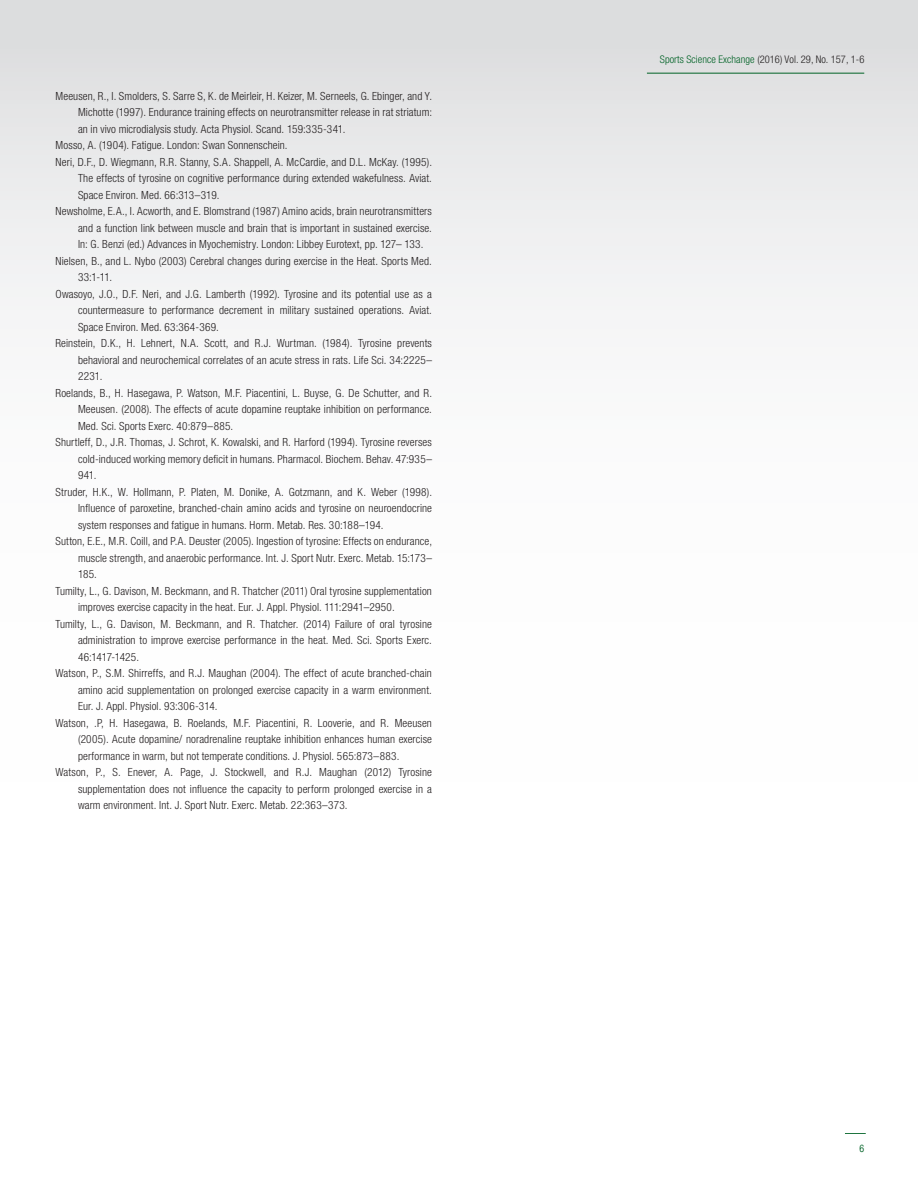
<style>
.page{position:relative;width:918px;height:1188px;background:#fff}
.page>*{position:absolute;margin:0;border:0;box-sizing:border-box;transform-origin:0 0}
.REFERENCES{font:300 condensed 11.25px/16.5px "Helvetica Neue LT Pro";letter-spacing:.01em;color:#231f20;text-align:justify}
.t1{font:10.5px "Helvetica Neue LT 47 Lt Cn";letter-spacing:.005em;color:#231f20}
.t2{font:10.5px "Helvetica CY Plain";color:#016226}
.s1{color:#016226}
</style>
<div class="page">
<div style="left:0;top:0;width:918px;height:1188px;background:linear-gradient(to bottom,#e8e9ea,#fff)"></div>
<hr style="left:647px;top:73px;width:217px;height:1px;background:#016226">
<svg style="left:845px;top:1133px;width:21px;height:1px"></svg>
<p class="REFERENCES" style="left:78px;top:88px;width:356px;text-indent:-22px">Meeusen, R., I. Smolders, S. Sarre S, K. de Meirleir, H. Keizer, M. Serneels, G. Ebinger, and Y.<br>Michotte (1997). Endurance training effects on neurotransmitter release in rat striatum: an in vivo microdialysis study. Acta Physiol. Scand. 159:335-341.</p>
<p class="REFERENCES" style="left:56px;top:137px;width:234px">Mosso, A. (1904). Fatigue. London: Swan Sonnenschein.</p>
<p class="REFERENCES" style="left:78px;top:154px;width:356px;text-indent:-22px">Neri, D.F., D. Wiegmann, R.R. Stanny, S.A. Shappell, A. McCardie, and D.L. McKay. (1995).<br>The effects of tyrosine on cognitive performance during extended wakefulness. Aviat.<br>Space Environ. Med. 66:313–319.</p>
<p class="REFERENCES" style="left:78px;top:203px;width:356px;text-indent:-22px">Newsholme, E.A., I. Acworth, and E. Blomstrand (1987) Amino acids, brain neurotransmitters and a function link between muscle and brain that is important in sustained exercise.<br>In: G. Benzi (ed.) Advances in Myochemistry. London: Libbey Eurotext, pp. 127– 133.</p>
<p class="REFERENCES" style="left:78px;top:253px;width:355px;text-indent:-22px">Nielsen, B., and L. Nybo (2003) Cerebral changes during exercise in the Heat. Sports Med.<br>33:1-11.</p>
<p class="REFERENCES" style="left:78px;top:286px;width:356px;text-indent:-22px">Owasoyo, J.O., D.F. Neri, and J.G. Lamberth (1992). Tyrosine and its potential use as a countermeasure to performance decrement in military sustained operations. Aviat.<br>Space Environ. Med. 63:364-369.</p>
<p class="REFERENCES" style="left:78px;top:335px;width:356px;text-indent:-22px">Reinstein, D.K., H. Lehnert, N.A. Scott, and R.J. Wurtman. (1984). Tyrosine prevents behavioral and neurochemical correlates of an acute stress in rats. Life Sci. 34:2225– 2231.</p>
<p class="REFERENCES" style="left:78px;top:385px;width:356px;text-indent:-22px">Roelands, B., H. Hasegawa, P. Watson, M.F. Piacentini, L. Buyse, G. De Schutter, and R.<br>Meeusen. (2008). The effects of acute dopamine reuptake inhibition on performance.<br>Med. Sci. Sports Exerc. 40:879–885.</p>
<p class="REFERENCES" style="left:78px;top:434px;width:355px;text-indent:-22px">Shurtleff, D., J.R. Thomas, J. Schrot, K. Kowalski, and R. Harford (1994). Tyrosine reverses cold-induced working memory deficit in humans. Pharmacol. Biochem. Behav. 47:935– 941.</p>
<p class="REFERENCES" style="left:78px;top:484px;width:356px;text-indent:-22px">Struder, H.K., W. Hollmann, P. Platen, M. Donike, A. Gotzmann, and K. Weber (1998).<br>Influence of paroxetine, branched-chain amino acids and tyrosine on neuroendocrine system responses and fatigue in humans. Horm. Metab. Res. 30:188–194.</p>
<p class="REFERENCES" style="left:78px;top:533px;width:356px;text-indent:-22px">Sutton, E.E., M.R. Coill, and P.A. Deuster (2005). Ingestion of tyrosine: Effects on endurance, muscle strength, and anaerobic performance. Int. J. Sport Nutr. Exerc. Metab. 15:173– 185.</p>
<p class="REFERENCES" style="left:78px;top:583px;width:355px;text-indent:-22px">Tumilty, L., G. Davison, M. Beckmann, and R. Thatcher (2011) Oral tyrosine supplementation improves exercise capacity in the heat. Eur. J. Appl. Physiol. 111:2941–2950.</p>
<p class="REFERENCES" style="left:78px;top:616px;width:355px;text-indent:-22px">Tumilty, L., G. Davison, M. Beckmann, and R. Thatcher. (2014) Failure of oral tyrosine administration to improve exercise performance in the heat. Med. Sci. Sports Exerc.<br>46:1417-1425.</p>
<p class="REFERENCES" style="left:78px;top:665px;width:355px;text-indent:-22px">Watson, P., S.M. Shirreffs, and R.J. Maughan (2004). The effect of acute branched-chain amino acid supplementation on prolonged exercise capacity in a warm environment.<br>Eur. J. Appl. Physiol. 93:306-314.</p>
<p class="REFERENCES" style="left:78px;top:715px;width:355px;text-indent:-22px">Watson, .P, H. Hasegawa, B. Roelands, M.F. Piacentini, R. Looverie, and R. Meeusen (2005). Acute dopamine/ noradrenaline reuptake inhibition enhances human exercise performance in warm, but not temperate conditions. J. Physiol. 565:873–883.</p>
<p class="REFERENCES" style="left:78px;top:764px;width:356px;text-indent:-22px">Watson, P., S. Enever, A. Page, J. Stockwell, and R.J. Maughan (2012) Tyrosine supplementation does not influence the capacity to perform prolonged exercise in a warm environment. Int. J. Sport Nutr. Exerc. Metab. 22:363–373.</p>
<p class="t1" style="left:660px;top:53px;width:206px"><span class="s1">Sports Science Exchange</span> (2016) Vol. 29, No. 157, 1-6</p>
<p class="t2" style="left:859px;top:1142px;width:6px">6</p>
</div>
